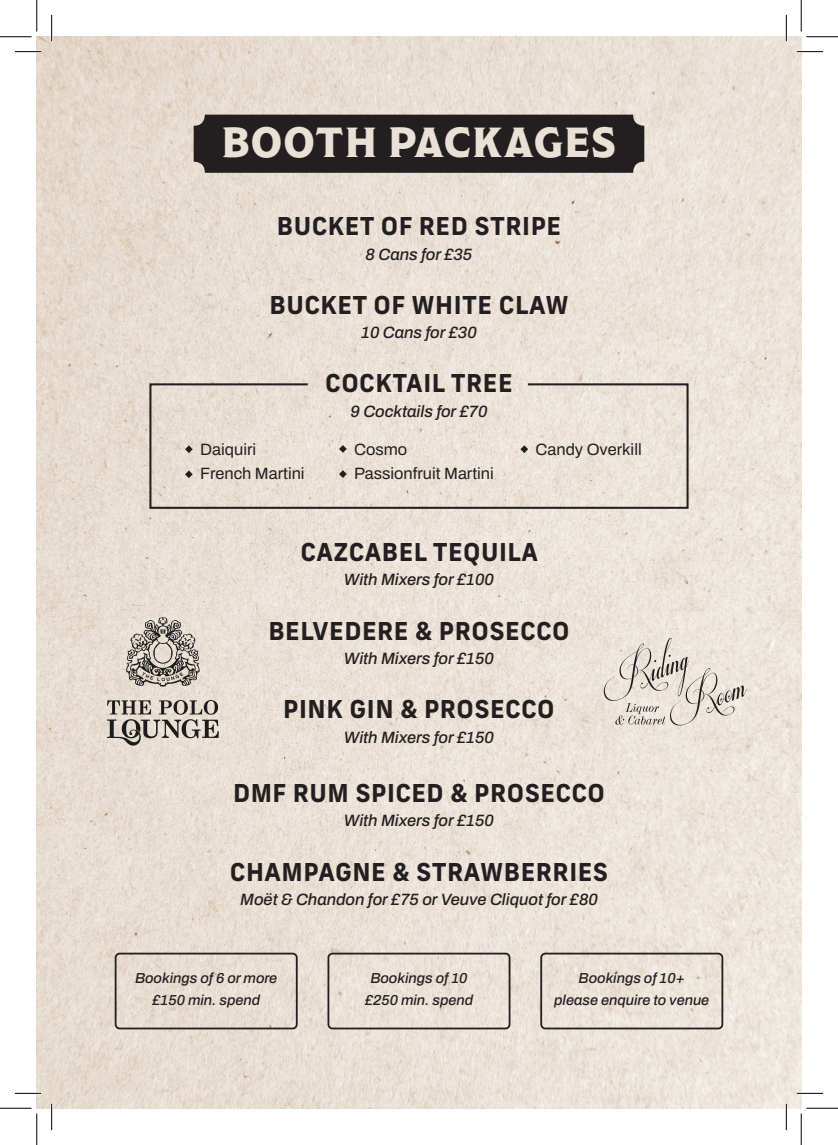
<style>
.page{position:relative;width:838px;height:1145px;background:#fff}
.page>*{position:absolute;margin:0;border:0;box-sizing:border-box;transform-origin:0 0}
.t1{font:42px "Modesto Poster";letter-spacing:.04em;color:#e9e1d6}
.t2{font:700 24.68px "New Frank";letter-spacing:.02em;color:#231f20}
.t3{font:italic 600 16.45px "Archivo";color:#231f20}
.t4{font:600 16.45px "Archivo";color:#231f20}
.t5{font:italic 600 14.53px "Archivo";color:#231f20}
</style>
<div class="page">
<img style="left:37px;top:37px;width:764px;height:1071px">
<div style="left:115px;top:953px;width:182px;height:76px;border:2px solid #231f20;border-radius:4px"></div>
<div style="left:327px;top:953px;width:183px;height:76px;border:2px solid #231f20;border-radius:4px"></div>
<div style="left:540px;top:953px;width:183px;height:76px;border:2px solid #231f20;border-radius:4px"></div>
<svg style="left:148px;top:382px;width:541px;height:128px;background:#e3dad0"></svg>
<div style="left:194px;top:116px;width:449px;height:56px;background:#231f20;border-radius:11px"></div>
<div style="left:194px;top:115px;width:450px;height:58px;border:2px solid #231f20;border-radius:11px"></div>
<svg style="left:603px;top:638px;width:143px;height:87px;background:#dbd3cb"></svg>
<svg style="left:125px;top:617px;width:75px;height:70px;background:#aca59d"></svg>
<svg style="left:107px;top:700px;width:112px;height:46px;background:#afa8a0"></svg>
<hr style="left:15px;top:51px;width:26px;height:2px;background:#fff">
<hr style="left:796px;top:51px;width:27px;height:2px;background:#fff">
<hr style="left:15px;top:1092px;width:26px;height:2px;background:#fff">
<hr style="left:796px;top:1092px;width:27px;height:2px;background:#fff">
<hr style="left:51px;top:15px;width:2px;height:26px;background:#fff">
<hr style="left:51px;top:1104px;width:2px;height:26px;background:#fff">
<hr style="left:785px;top:15px;width:2px;height:26px;background:#fff">
<hr style="left:785px;top:1104px;width:2px;height:26px;background:#fff">
<svg style="left:15px;top:51px;width:26px;height:1px"></svg>
<svg style="left:796px;top:51px;width:27px;height:1px"></svg>
<svg style="left:15px;top:1093px;width:26px;height:1px"></svg>
<svg style="left:796px;top:1093px;width:27px;height:1px"></svg>
<svg style="left:51px;top:15px;width:1px;height:26px"></svg>
<svg style="left:51px;top:1104px;width:1px;height:26px"></svg>
<svg style="left:786px;top:15px;width:1px;height:26px"></svg>
<svg style="left:786px;top:1104px;width:1px;height:26px"></svg>
<hr style="left:0;top:36px;width:32px;height:1px;background:#000">
<hr style="left:806px;top:36px;width:31px;height:1px;background:#000">
<hr style="left:0;top:1108px;width:32px;height:1px;background:#000">
<hr style="left:806px;top:1108px;width:31px;height:1px;background:#000">
<hr style="left:36px;top:0;width:1px;height:31px;background:#000">
<hr style="left:36px;top:1113px;width:1px;height:32px;background:#000">
<hr style="left:800px;top:0;width:1px;height:31px;background:#000">
<hr style="left:800px;top:1113px;width:1px;height:32px;background:#000">
<p class="t1" style="left:222px;top:122px;width:395px">BOOTH PACKAGES</p>
<p class="t2" style="left:277px;top:210px;width:286px">BUCKET OF RED STRIPE</p>
<p class="t3" style="left:365px;top:242px;width:108px">8 Cans for £35</p>
<p class="t2" style="left:269px;top:289px;width:300px">BUCKET OF WHITE CLAW</p>
<p class="t3" style="left:361px;top:320px;width:117px">10 Cans for £30</p>
<p class="t2" style="left:325px;top:367px;width:189px">COCKTAIL TREE</p>
<p class="t3" style="left:350px;top:399px;width:138px">9 Cocktails for £70</p>
<p class="t4" style="left:200px;top:437px;width:57px">Daiquiri</p>
<p class="t4" style="left:200px;top:461px;width:106px">French Martini</p>
<p class="t4" style="left:354px;top:437px;width:55px">Cosmo</p>
<p class="t4" style="left:354px;top:461px;width:141px">Passionfruit Martini</p>
<p class="t4" style="left:535px;top:437px;width:108px">Candy Overkill</p>
<p class="t2" style="left:300px;top:536px;width:239px">CAZCABEL TEQUILA</p>
<p class="t3" style="left:344px;top:567px;width:151px">With Mixers for £100</p>
<p class="t2" style="left:268px;top:615px;width:302px">BELVEDERE &amp; PROSECCO</p>
<p class="t3" style="left:344px;top:646px;width:151px">With Mixers for £150</p>
<p class="t2" style="left:283px;top:693px;width:273px">PINK GIN &amp; PROSECCO</p>
<p class="t3" style="left:344px;top:725px;width:151px">With Mixers for £150</p>
<p class="t2" style="left:233px;top:777px;width:373px">DMF RUM SPICED &amp; PROSECCO</p>
<p class="t3" style="left:344px;top:808px;width:151px">With Mixers for £150</p>
<p class="t2" style="left:230px;top:856px;width:379px">CHAMPAGNE &amp; STRAWBERRIES</p>
<p class="t3" style="left:240px;top:887px;width:359px">Moët &amp; Chandon for £75 or Veuve Cliquot for £80</p>
<p class="t5" style="left:135px;top:967px;width:144px">Bookings of 6 or more</p>
<p class="t5" style="left:152px;top:989px;width:109px">£150 min. spend</p>
<p class="t5" style="left:370px;top:967px;width:99px">Bookings of 10</p>
<p class="t5" style="left:365px;top:989px;width:110px">£250 min. spend</p>
<p class="t5" style="left:578px;top:967px;width:108px">Bookings of 10+</p>
<p class="t5" style="left:554px;top:989px;width:156px">please enquire to venue</p>
</div>
